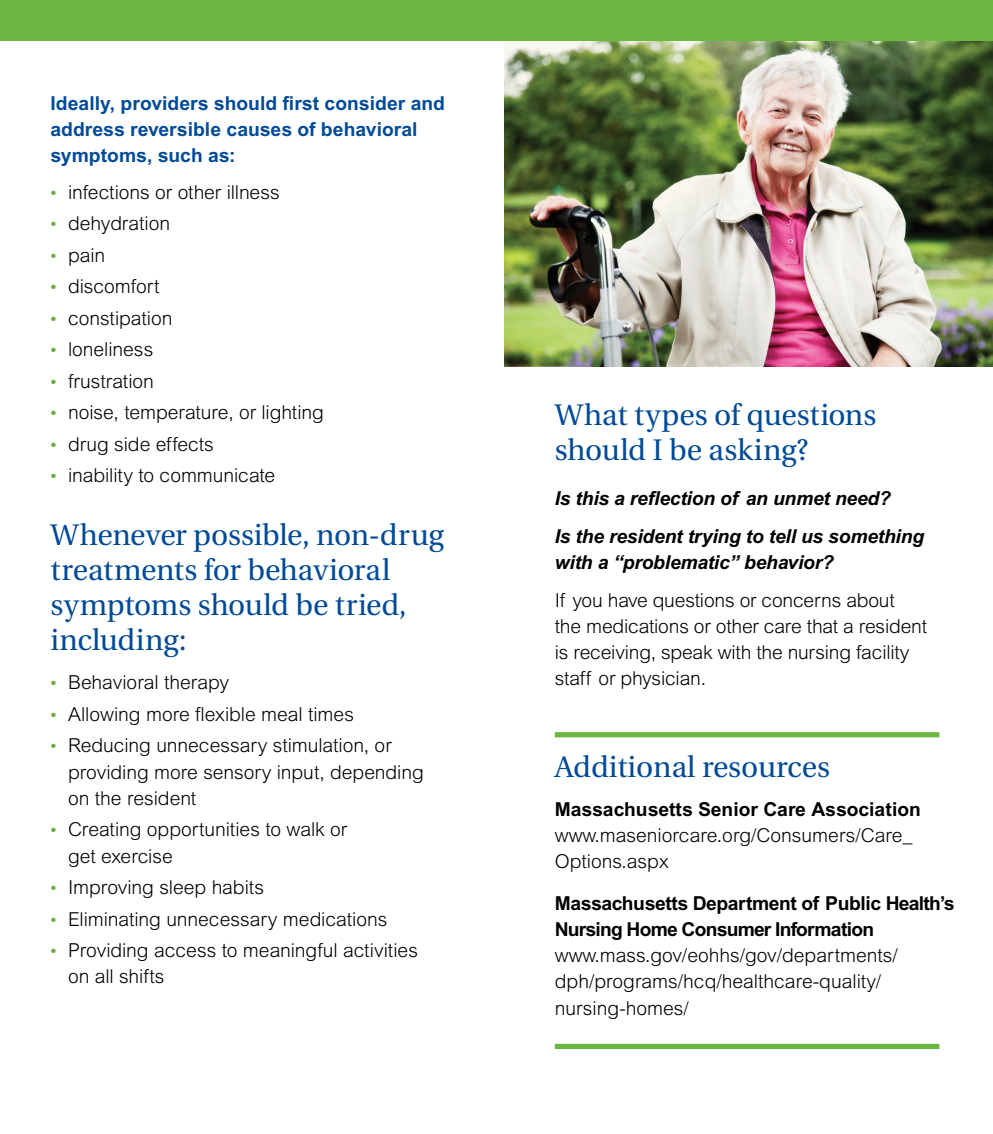
<style>
.page{position:relative;width:993px;height:1134px;background:#fff}
.page>*{position:absolute;margin:0;border:0;box-sizing:border-box;transform-origin:0 0}
.Heading_1{font:29.75px/35px "Utopia";letter-spacing:-.005em;color:#004a97}
.Body_copy{font:300 19.25px/26.2px "Arial";letter-spacing:-.005em;color:#000}
.Body_copy-2{font:italic 700 19.25px/26.2px "Arial";letter-spacing:-.01em;color:#000}
.Heading_2{font:700 19.25px/26.2px "Arial";letter-spacing:.005em;color:#004a97}
.s1{font-weight:400;font-size:17.5px;color:#67ae3e}
.s2{font-weight:700}
</style>
<div class="page">
<img style="left:504px;top:40px;width:488px;height:326px">
<div style="left:554px;top:732px;width:385px;height:5px;background:#6cb741"></div>
<div style="left:554px;top:1044px;width:385px;height:5px;background:#6cb741"></div>
<div style="left:0;top:0;width:992px;height:40px;background:#6cb741"></div>
<p class="Heading_2" style="left:50px;top:90px;width:396px">Ideally, providers should first consider and address reversible causes of behavioral symptoms, such as:</p>
<p class="Body_copy" style="left:50px;top:179px;width:231px"><span class="s1">•</span> infections or other illness</p>
<p class="Body_copy" style="left:50px;top:210px;width:121px"><span class="s1">•</span> dehydration</p>
<p class="Body_copy" style="left:50px;top:242px;width:56px"><span class="s1">•</span> pain</p>
<p class="Body_copy" style="left:50px;top:273px;width:110px"><span class="s1">•</span> discomfort</p>
<p class="Body_copy" style="left:50px;top:305px;width:123px"><span class="s1">•</span> constipation</p>
<p class="Body_copy" style="left:50px;top:336px;width:104px"><span class="s1">•</span> loneliness</p>
<p class="Body_copy" style="left:50px;top:368px;width:105px"><span class="s1">•</span> frustration</p>
<p class="Body_copy" style="left:50px;top:399px;width:275px"><span class="s1">•</span> noise, temperature, or lighting</p>
<p class="Body_copy" style="left:50px;top:431px;width:165px"><span class="s1">•</span> drug side effects</p>
<p class="Body_copy" style="left:50px;top:462px;width:226px"><span class="s1">•</span> inability to communicate</p>
<p class="Heading_1" style="left:50px;top:518px;width:395px">Whenever possible, non-drug treatments for behavioral symptoms should be tried, including:</p>
<p class="Body_copy" style="left:50px;top:669px;width:180px"><span class="s1">•</span> Behavioral therapy</p>
<p class="Body_copy" style="left:50px;top:701px;width:305px"><span class="s1">•</span> Allowing more flexible meal times</p>
<p class="Body_copy" style="left:68px;top:732px;width:357px;text-indent:-18px"><span class="s1">•</span> Reducing unnecessary stimulation, or providing more sensory input, depending on the resident</p>
<p class="Body_copy" style="left:68px;top:816px;width:280px;text-indent:-18px"><span class="s1">•</span> Creating opportunities to walk or get exercise</p>
<p class="Body_copy" style="left:50px;top:874px;width:215px"><span class="s1">•</span> Improving sleep habits</p>
<p class="Body_copy" style="left:50px;top:906px;width:338px"><span class="s1">•</span> Eliminating unnecessary medications</p>
<p class="Body_copy" style="left:68px;top:937px;width:351px;text-indent:-18px"><span class="s1">•</span> Providing access to meaningful activities on all shifts</p>
<p class="Heading_1" style="left:554px;top:398px;width:323px">What types of questions should I be asking?</p>
<p class="Body_copy-2" style="left:554px;top:485px;width:337px">Is this a reflection of an unmet need?</p>
<p class="Body_copy-2" style="left:554px;top:523px;width:371px">Is the resident trying to tell us something with a “problematic” behavior?</p>
<p class="Body_copy" style="left:554px;top:587px;width:374px">If you have questions or concerns about<br>the medications or other care that a resident is receiving, speak with the nursing facility staff or physician.</p>
<p class="Heading_1" style="left:554px;top:750px;width:277px">Additional resources</p>
<p class="Body_copy" style="left:554px;top:796px;width:367px"><span class="s2">Massachusetts Senior Care Association </span>www.maseniorcare.org/Consumers/Care_<br>Options.aspx</p>
<p class="Body_copy" style="left:554px;top:890px;width:401px"><span class="s2">Massachusetts Department of Public Health’s Nursing Home Consumer Information </span>www.mass.gov/eohhs/gov/departments/ dph/programs/hcq/healthcare-quality/ nursing-homes/</p>
</div>
